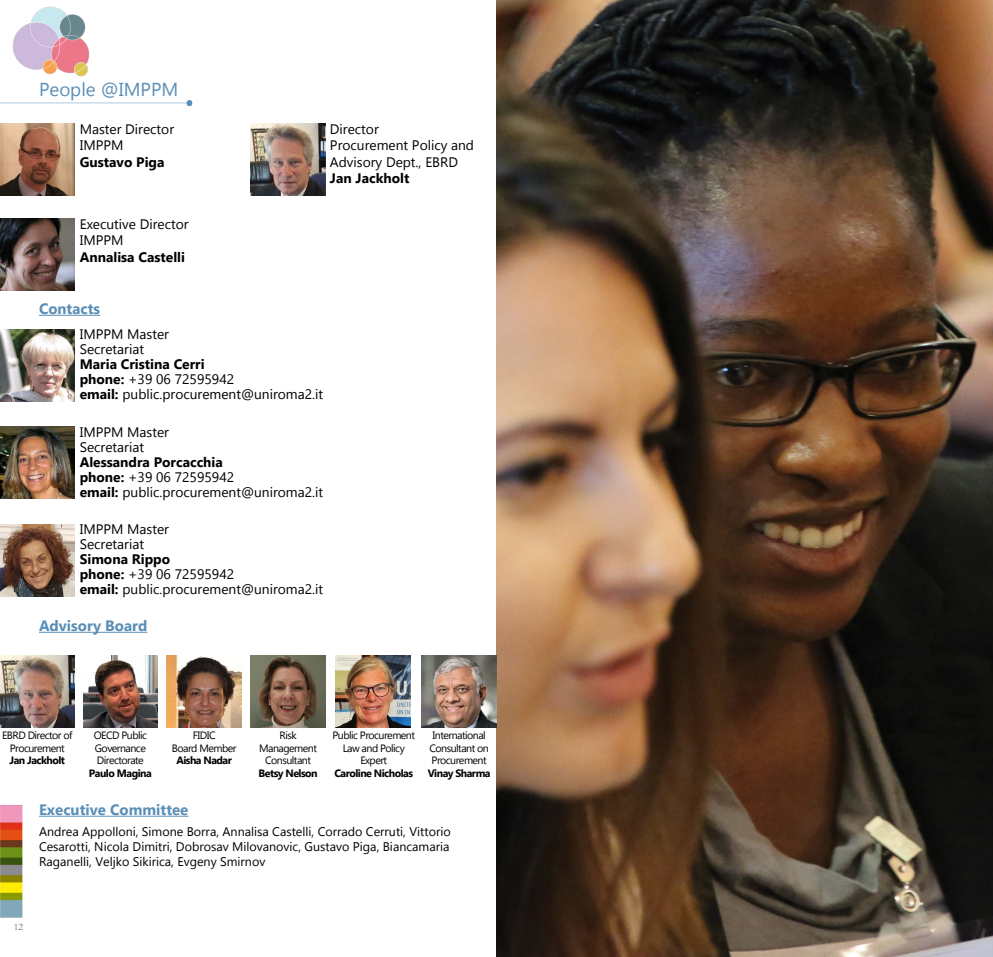
<style>
.page{position:relative;width:993px;height:957px;background:#fff}
.page>*{position:absolute;margin:0;border:0;box-sizing:border-box;transform-origin:0 0}
.t1{font:18.75px "Gadugi";color:#5a8eb6}
.t2{font:700 15px "Gadugi";color:#5a8eb6}
.t3{font:13.75px/15px "Gadugi";color:#000}
.t4{font:700 13.75px "Gadugi";color:#000}
.t5{font:12.5px/15px "Gadugi";color:#000;text-align:justify}
.t6{font:10.62px/12.8px "Gadugi";letter-spacing:-.05em;color:#000;text-align:center}
.t7{font:700 10.62px "Gadugi";letter-spacing:-.05em;color:#000}
.t8{font:10px "Garamond";color:#6d6e71}
.s1{font-weight:700}
</style>
<div class="page">
<img style="left:0;top:805px;width:50px;height:113px">
<img style="left:12px;top:6px;width:78px;height:71px">
<img style="left:496px;top:0;width:496px;height:957px">
<img style="left:0;top:100px;width:192px;height:7px">
<img style="left:0;top:427px;width:75px;height:72px">
<img style="left:0;top:524px;width:75px;height:72px">
<img style="left:0;top:124px;width:75px;height:72px">
<img style="left:0;top:219px;width:75px;height:72px">
<img style="left:0;top:329px;width:75px;height:72px">
<hr style="left:39px;top:315px;width:61px;height:1px;background:#5a8eb6">
<img style="left:250px;top:124px;width:75px;height:72px">
<hr style="left:39px;top:632px;width:108px;height:1px;background:#5a8eb6">
<hr style="left:39px;top:816px;width:149px;height:1px;background:#5a8eb6">
<img style="left:83px;top:655px;width:75px;height:72px">
<img style="left:421px;top:655px;width:75px;height:72px">
<img style="left:251px;top:655px;width:74px;height:72px">
<img style="left:335px;top:655px;width:75px;height:72px">
<img style="left:0;top:655px;width:75px;height:72px">
<img style="left:167px;top:655px;width:74px;height:72px">
<h1 class="t1" style="left:39px;top:78px;width:141px">People @IMPPM</h1>
<p class="t3" style="left:80px;top:120px;width:96px;line-height:16.5px">Master Director<br>IMPPM</p>
<p class="t4" style="left:80px;top:153px;width:86px">Gustavo Piga</p>
<p class="t3" style="left:80px;top:215px;width:110px;line-height:16.5px">Executive Director<br>IMPPM</p>
<p class="t4" style="left:80px;top:248px;width:107px">Annalisa Castelli</p>
<p class="t2" style="left:39px;top:300px;width:63px">Contacts</p>
<p class="t3" style="left:330px;top:120px;width:145px;line-height:16.5px">Director<br>Procurement Policy and<br>Advisory Dept., EBRD</p>
<p class="t4" style="left:330px;top:170px;width:81px">Jan Jackholt</p>
<p class="t3" style="left:80px;top:327px;width:91px">IMPPM Master<br>Secretariat</p>
<p class="t3" style="left:80px;top:357px;width:245px"><span class="s1">Maria Cristina Cerri<br>phone:</span> +39 06 72595942<br><span class="s1">email:</span> public.procurement@uniroma2.it</p>
<p class="t3" style="left:80px;top:424px;width:91px">IMPPM Master<br>Secretariat</p>
<p class="t3" style="left:80px;top:454px;width:245px"><span class="s1">Alessandra Porcacchia<br>phone:</span> +39 06 72595942<br><span class="s1">email:</span> public.procurement@uniroma2.it</p>
<p class="t3" style="left:80px;top:522px;width:91px">IMPPM Master<br>Secretariat</p>
<p class="t3" style="left:80px;top:552px;width:245px"><span class="s1">Simona Rippo<br>phone:</span> +39 06 72595942<br><span class="s1">email:</span> public.procurement@uniroma2.it</p>
<p class="t2" style="left:39px;top:616px;width:110px">Advisory Board</p>
<p class="t6" style="left:2px;top:729px;width:72px">EBRD Director of<br>Procurement</p>
<p class="t7" style="left:10px;top:754px;width:57px">Jan Jackholt</p>
<p class="t6" style="left:94px;top:729px;width:55px;text-align:justify">OECD Public Governance Directorate</p>
<p class="t7" style="left:89px;top:767px;width:64px">Paulo Magina</p>
<p class="t6" style="left:172px;top:729px;width:66px">FIDIC<br>Board Member</p>
<p class="t7" style="left:176px;top:754px;width:57px">Aisha Nadar</p>
<p class="t2" style="left:39px;top:800px;width:151px">Executive Committee</p>
<p class="t6" style="left:259px;top:729px;width:59px">Risk<br>Management<br>Consultant</p>
<p class="t7" style="left:258px;top:767px;width:60px">Betsy Nelson</p>
<p class="t6" style="left:332px;top:729px;width:84px">Public Procurement<br>Law and Policy<br>Expert</p>
<p class="t7" style="left:334px;top:767px;width:80px">Caroline Nicholas</p>
<p class="t6" style="left:429px;top:729px;width:61px;text-align:left">International<br>Consultant on<br>Procurement</p>
<p class="t7" style="left:427px;top:767px;width:64px">Vinay Sharma</p>
<p class="t5" style="left:39px;top:824px;width:413px">Andrea Appolloni, Simone Borra, Annalisa Castelli, Corrado Cerruti, Vittorio Cesarotti, Nicola Dimitri, Dobrosav Milovanovic, Gustavo Piga, Biancamaria Raganelli, Veljko Sikirica, Evgeny Smirnov</p>
<p class="t8" style="left:14px;top:920px;width:11px">12</p>
</div>
